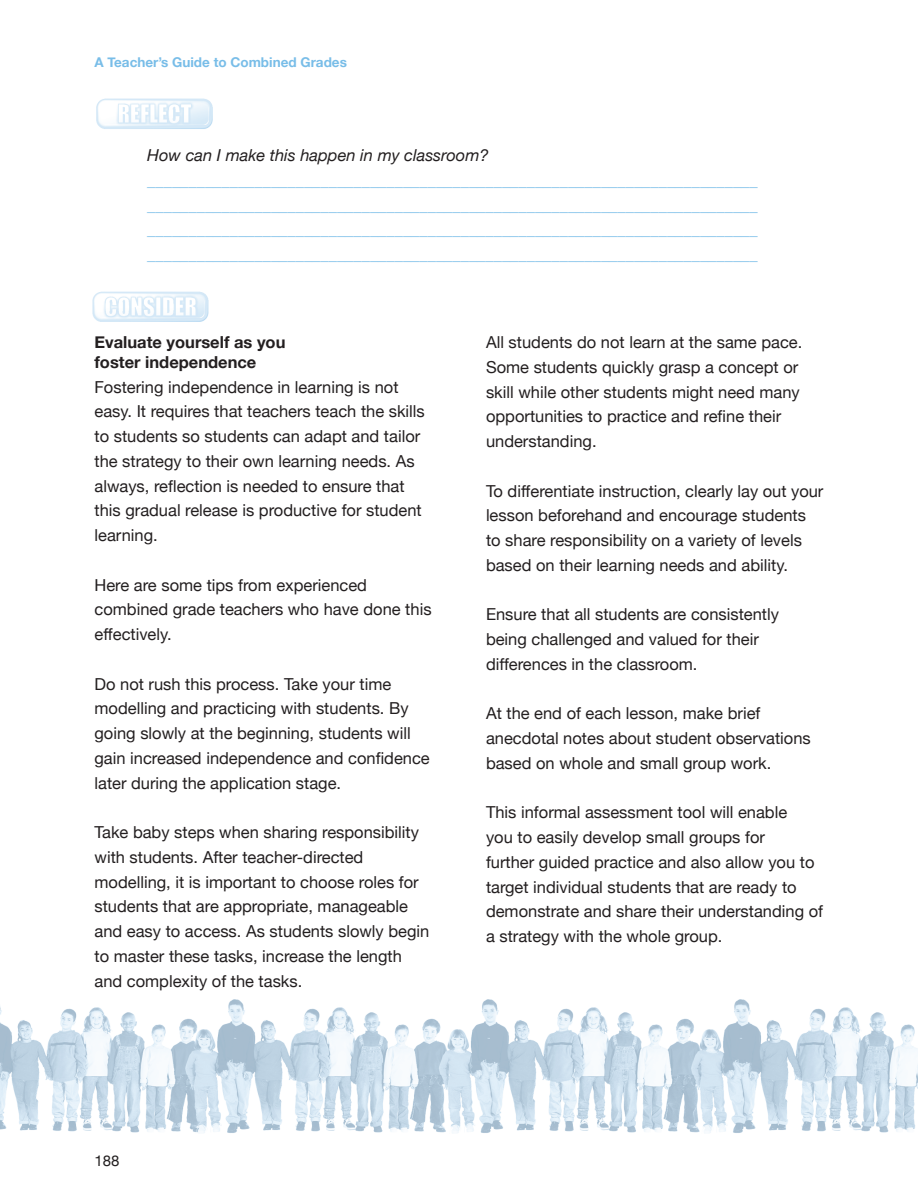
<style>
.page{position:relative;width:918px;height:1188px;background:#fff}
.page>*{position:absolute;margin:0;border:0;box-sizing:border-box;transform-origin:0 0}
.Paragraph_Style_1{font:16.5px/24.8px "Helvetica Neue";color:#231f20}
.t1{font:16.5px/24.8px "Helvetica Neue";color:#78bde8;text-align:justify}
.Heading_1{font:700 16.5px "Helvetica Neue";color:#231f20}
.t2{font:italic 16.5px "Helvetica Neue";color:#231f20}
.t3{font:15px "Helvetica Neue";color:#231f20}
.t4{font:700 13.5px "Helvetica Neue";color:#78bde8}
</style>
<div class="page">
<img style="left:0;top:1000px;width:918px;height:133px">
<svg style="left:915px;top:1103px;width:3px;height:18px"></svg>
<img style="left:92px;top:291px;width:117px;height:31px">
<img style="left:96px;top:98px;width:117px;height:31px">
<p class="t4" style="left:94px;top:54px;width:254px">A Teacher’s Guide to Combined Grades</p>
<p class="t2" style="left:147px;top:145px;width:343px">How can I make this happen in my classroom?</p>
<p class="t1" style="left:147px;top:167px;width:612px">__________________________________________________________________________ __________________________________________________________________________ __________________________________________________________________________ __________________________________________________________________________</p>
<p class="Heading_1" style="left:94px;top:332px;width:192px">Evaluate yourself as you</p>
<p class="Heading_1" style="left:94px;top:352px;width:163px">foster independence</p>
<p class="Paragraph_Style_1" style="left:94px;top:374px;width:332px">Fostering independence in learning is not easy. It requires that teachers teach the skills to students so students can adapt and tailor the strategy to their own learning needs. As always, reflection is needed to ensure that this gradual release is productive for student learning.</p>
<p class="Paragraph_Style_1" style="left:94px;top:572px;width:339px">Here are some tips from experienced combined grade teachers who have done this effectively.</p>
<p class="Paragraph_Style_1" style="left:94px;top:671px;width:337px">Do not rush this process. Take your time modelling and practicing with students. By going slowly at the beginning, students will gain increased independence and confidence later during the application stage.</p>
<p class="Paragraph_Style_1" style="left:94px;top:820px;width:336px">Take baby steps when sharing responsibility with students. After teacher-directed modelling, it is important to choose roles for students that are appropriate, manageable and easy to access. As students slowly begin to master these tasks, increase the length and complexity of the tasks.</p>
<p class="Paragraph_Style_1" style="left:486px;top:330px;width:318px">All students do not learn at the same pace.<br>Some students quickly grasp a concept or skill while other students might need many opportunities to practice and refine their understanding.</p>
<p class="Paragraph_Style_1" style="left:486px;top:478px;width:339px">To differentiate instruction, clearly lay out your lesson beforehand and encourage students to share responsibility on a variety of levels based on their learning needs and ability.</p>
<p class="Paragraph_Style_1" style="left:486px;top:602px;width:295px">Ensure that all students are consistently being challenged and valued for their differences in the classroom.</p>
<p class="Paragraph_Style_1" style="left:486px;top:701px;width:326px">At the end of each lesson, make brief anecdotal notes about student observations based on whole and small group work.</p>
<p class="Paragraph_Style_1" style="left:486px;top:800px;width:339px">This informal assessment tool will enable<br>you to easily develop small groups for<br>further guided practice and also allow you to target individual students that are ready to demonstrate and share their understanding of a strategy with the whole group.</p>
<p class="t3" style="left:94px;top:1152px;width:27px">188</p>
</div>
